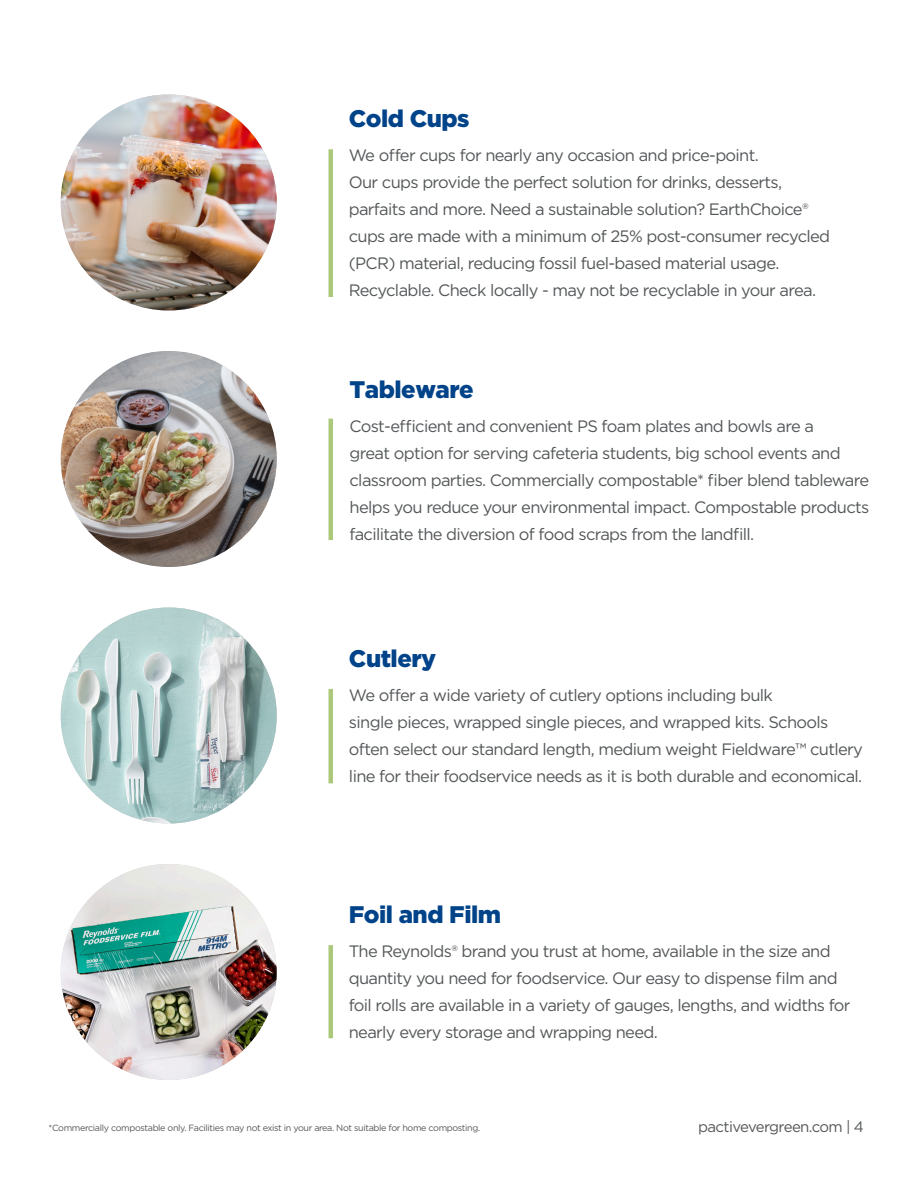
<style>
.page{position:relative;width:918px;height:1188px;background:#fff}
.page>*{position:absolute;margin:0;border:0;box-sizing:border-box;transform-origin:0 0}
.Benefit_Subhead{font:900 24px "Gotham";letter-spacing:-.02em;color:#004389}
.Body_Copy{font:16.5px/27px "Gotham";letter-spacing:-.04em;color:#545759}
.Footer_URL{font:15px "Gotham";letter-spacing:-.04em;color:#545759}
.Footer_Copy{font:9px "Gotham";letter-spacing:-.04em;color:#545759}
</style>
<div class="page">
<div style="left:328px;top:149px;width:5px;height:148px;background:#acc87a"></div>
<div style="left:328px;top:419px;width:5px;height:121px;background:#acc87a"></div>
<div style="left:328px;top:689px;width:5px;height:94px;background:#acc87a"></div>
<img style="left:61px;top:351px;width:216px;height:216px;border-radius:108px">
<img style="left:61px;top:94px;width:216px;height:216px;border-radius:108px">
<img style="left:61px;top:608px;width:216px;height:216px;border-radius:108px">
<div style="left:328px;top:945px;width:5px;height:93px;background:#acc87a"></div>
<img style="left:61px;top:864px;width:216px;height:216px;border-radius:108px">
<p class="Benefit_Subhead" style="left:349px;top:102px;width:122px">Cold Cups</p>
<p class="Body_Copy" style="left:349px;top:141px;width:483px">We offer cups for nearly any occasion and price-point.<br>Our cups provide the perfect solution for drinks, desserts, parfaits and more. Need a sustainable solution? EarthChoice® cups are made with a minimum of 25% post-consumer recycled (PCR) material, reducing fossil fuel-based material usage.<br>Recyclable. Check locally - may not be recyclable in your area.</p>
<p class="Benefit_Subhead" style="left:350px;top:373px;width:126px">Tableware</p>
<p class="Body_Copy" style="left:350px;top:412px;width:521px">Cost-efficient and convenient PS foam plates and bowls are a<br>great option for serving cafeteria students, big school events and classroom parties. Commercially compostable* fiber blend tableware helps you reduce your environmental impact. Compostable products facilitate the diversion of food scraps from the landfill.</p>
<p class="Benefit_Subhead" style="left:349px;top:642px;width:89px">Cutlery</p>
<p class="Body_Copy" style="left:349px;top:681px;width:516px">We offer a wide variety of cutlery options including bulk<br>single pieces, wrapped single pieces, and wrapped kits. Schools often select our standard length, medium weight Fieldware™ cutlery line for their foodservice needs as it is both durable and economical.</p>
<p class="Benefit_Subhead" style="left:349px;top:898px;width:154px">Foil and Film</p>
<p class="Body_Copy" style="left:349px;top:937px;width:503px">The Reynolds® brand you trust at home, available in the size and quantity you need for foodservice. Our easy to dispense film and foil rolls are available in a variety of gauges, lengths, and widths for nearly every storage and wrapping need.</p>
<p class="Footer_Copy" style="left:49px;top:1122px;width:433px">*Commercially compostable only. Facilities may not exist in your area. Not suitable for home composting.</p>
<p class="Footer_URL" style="left:698px;top:1117px;width:167px">pactivevergreen.com | 4</p>
</div>
